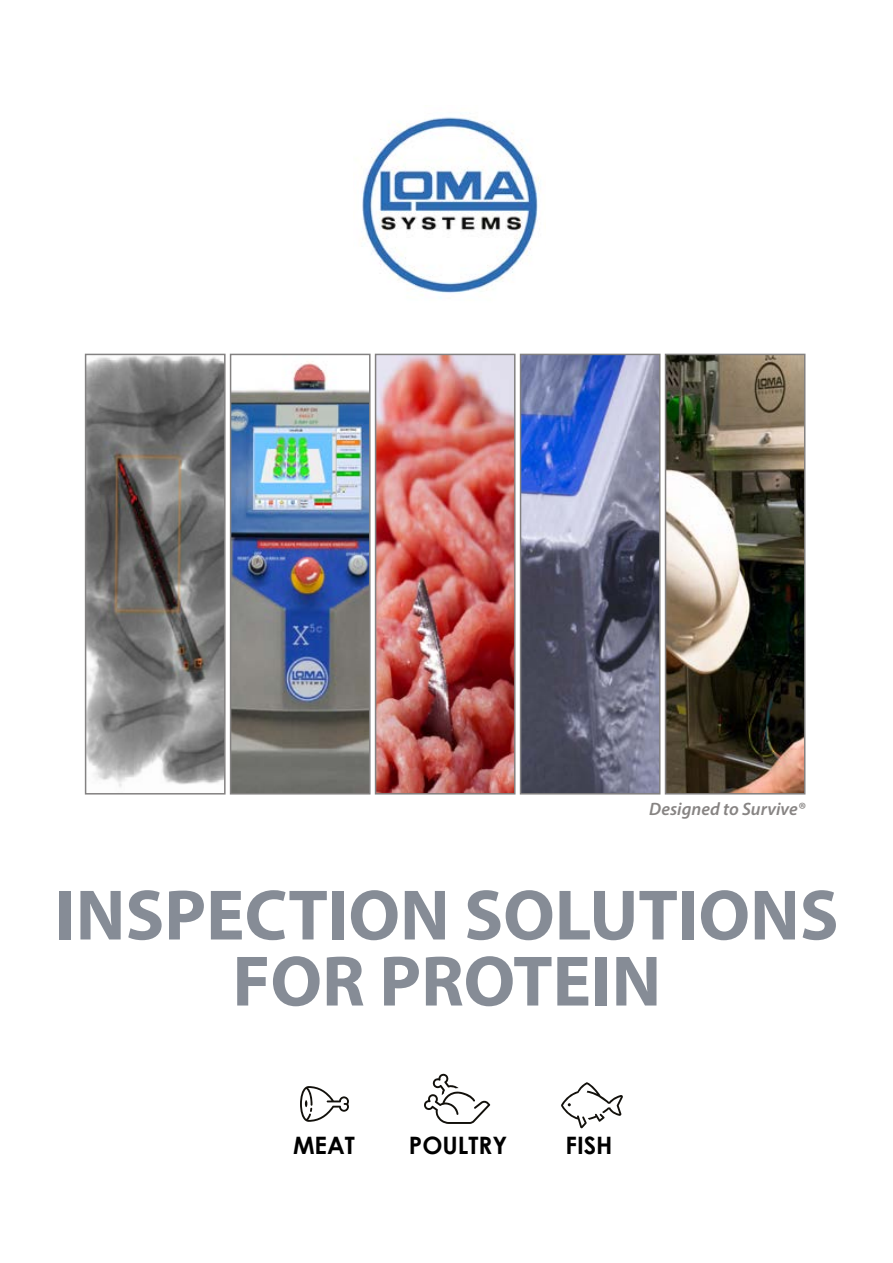
<style>
.page{position:relative;width:893px;height:1263px;background:#fff}
.page>*{position:absolute;margin:0;border:0;box-sizing:border-box;transform-origin:0 0}
.t1{font:700 72px/66px "Myriad Pro";color:#868c96;text-align:center}
.t2{font:700 24px "Century Gothic";color:#000}
.t3{font:italic 600 18px "Myriad Pro";color:#878483}
</style>
<div class="page">
<img style="left:362px;top:113px;width:178px;height:185px">
<img style="left:88px;top:357px;width:135px;height:430px">
<div style="left:85px;top:354px;width:141px;height:440px;border:2px solid #838181"></div>
<img style="left:233px;top:361px;width:135px;height:430px">
<div style="left:230px;top:354px;width:141px;height:440px;border:2px solid #838181"></div>
<img style="left:378px;top:357px;width:135px;height:434px">
<div style="left:375px;top:354px;width:141px;height:440px;border:2px solid #838181"></div>
<img style="left:523px;top:357px;width:134px;height:434px">
<div style="left:520px;top:354px;width:140px;height:440px;border:2px solid #838181"></div>
<img style="left:668px;top:357px;width:134px;height:434px">
<div style="left:665px;top:354px;width:140px;height:440px;border:2px solid #838181"></div>
<svg style="left:561px;top:1082px;width:62px;height:46px"></svg>
<svg style="left:424px;top:1074px;width:66px;height:50px"></svg>
<svg style="left:300px;top:1086px;width:49px;height:36px"></svg>
<p class="t3" style="left:649px;top:798px;width:157px">Designed to Survive®</p>
<p class="t1" style="left:55px;top:880px;width:785px">INSPECTION SOLUTIONS<br>FOR PROTEIN</p>
<p class="t2" style="left:293px;top:1127px;width:63px">MEAT</p>
<p class="t2" style="left:409px;top:1127px;width:100px">POULTRY</p>
<p class="t2" style="left:565px;top:1127px;width:49px">FISH</p>
</div>
